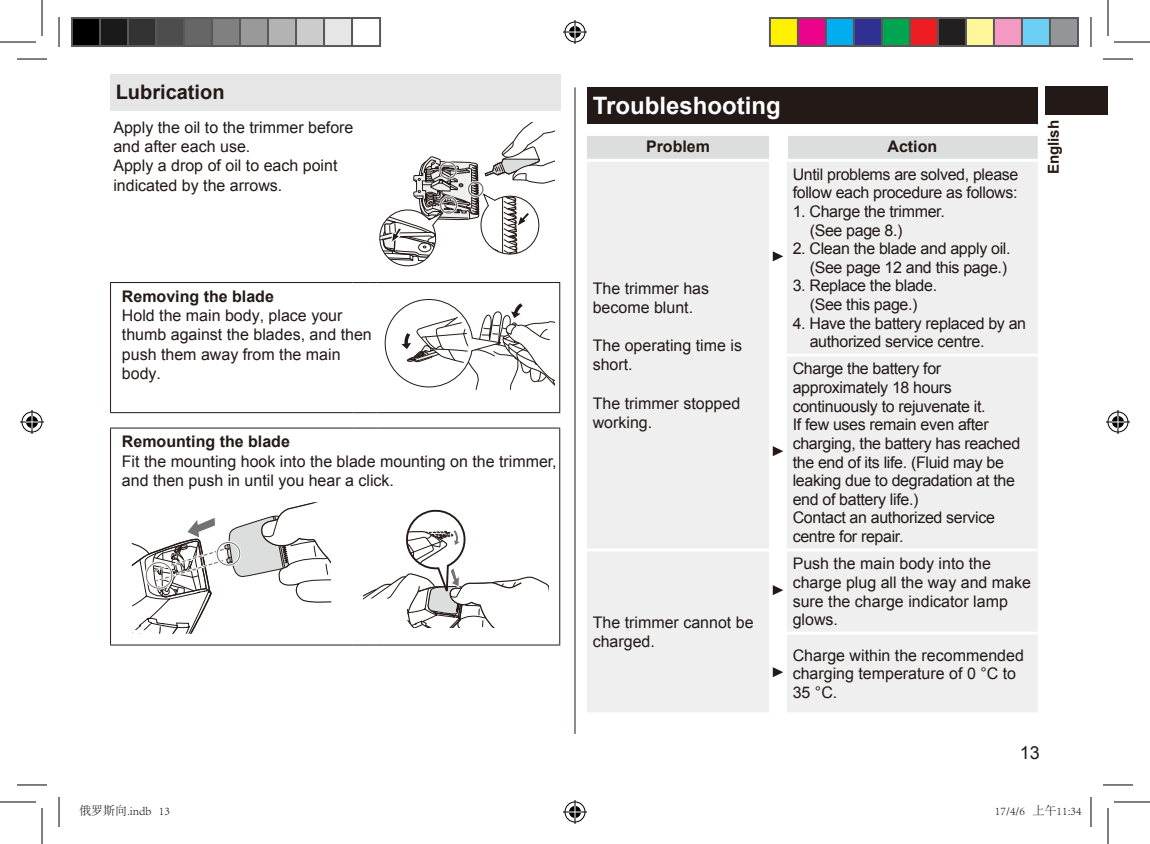
<style>
.page{position:relative;width:1150px;height:844px;background:#fff}
.page>*{position:absolute;margin:0;border:0;box-sizing:border-box;transform-origin:0 0}
.t1{font:700 24px "Arial";color:#fff}
.t2{font:700 20px "Arial";color:#231916}
.t3{font:18px "Arial";color:#231916}
.t4{font:16px/19.2px "Arial";color:#231916}
.t5{font:16px/18.6px "Arial";letter-spacing:-.02em;color:#231916}
.t6{font:700 16px "Arial";color:#231916}
.t7{font:700 15px "Arial";color:#231916}
.t8{font:300 12px "Adobe Song Std";color:#000}
</style>
<div class="page">
<hr style="left:574px;top:87px;width:1px;height:647px;background:#231916">
<div style="left:1046px;top:86px;width:62px;height:29px;background:#231916"></div>
<div style="left:110px;top:74px;width:451px;height:37px;background:#e6e6e7"></div>
<hr style="left:110px;top:282px;width:242px;height:1px;background:#231916">
<hr style="left:110px;top:283px;width:1px;height:129px;background:#231916">
<svg style="left:352px;top:282px;width:24px;height:1px"></svg>
<hr style="left:376px;top:282px;width:184px;height:1px;background:#231916">
<hr style="left:559px;top:283px;width:1px;height:129px;background:#231916">
<hr style="left:110px;top:412px;width:242px;height:1px;background:#231916">
<svg style="left:352px;top:412px;width:24px;height:1px"></svg>
<hr style="left:376px;top:412px;width:184px;height:1px;background:#231916">
<hr style="left:110px;top:427px;width:242px;height:1px;background:#231916">
<hr style="left:110px;top:428px;width:1px;height:63px;background:#231916">
<svg style="left:352px;top:427px;width:24px;height:1px"></svg>
<hr style="left:376px;top:427px;width:184px;height:1px;background:#231916">
<hr style="left:559px;top:428px;width:1px;height:63px;background:#231916">
<hr style="left:110px;top:491px;width:1px;height:153px;background:#231916">
<hr style="left:559px;top:491px;width:1px;height:153px;background:#231916">
<hr style="left:110px;top:644px;width:242px;height:1px;background:#231916">
<svg style="left:352px;top:644px;width:24px;height:1px"></svg>
<hr style="left:376px;top:644px;width:184px;height:1px;background:#231916">
<svg style="left:379px;top:122px;width:175px;height:145px"></svg>
<div style="left:467px;top:181px;width:17px;height:17px;border:3px solid #fff;border-radius:50%"></div>
<div style="left:468px;top:181px;width:15px;height:16px;border:1px solid #727272;border-radius:50%"></div>
<div style="left:439px;top:161px;width:18px;height:19px;border:3px solid #fff;border-radius:50%"></div>
<div style="left:439px;top:162px;width:18px;height:17px;border:1px solid #727272;border-radius:50%"></div>
<div style="left:439px;top:196px;width:19px;height:18px;border:3px solid #fff;border-radius:50%"></div>
<div style="left:440px;top:196px;width:17px;height:18px;border:1px solid #727272;border-radius:50%"></div>
<svg style="left:384px;top:299px;width:170px;height:91px"></svg>
<svg style="left:131px;top:502px;width:200px;height:131px"></svg>
<svg style="left:364px;top:509px;width:184px;height:119px"></svg>
<div style="left:587px;top:87px;width:450px;height:37px;background:#231916"></div>
<hr style="left:1036px;top:87px;width:2px;height:37px;background:#231916">
<svg style="left:587px;top:136px;width:451px;height:576px"></svg>
<hr style="left:17px;top:59px;width:30px;height:1px;background:#000">
<hr style="left:1103px;top:59px;width:30px;height:1px;background:#000">
<hr style="left:17px;top:784px;width:30px;height:1px;background:#000">
<hr style="left:1103px;top:784px;width:30px;height:1px;background:#000">
<hr style="left:59px;top:17px;width:1px;height:30px;background:#000">
<hr style="left:59px;top:797px;width:1px;height:30px;background:#000">
<hr style="left:1090px;top:17px;width:1px;height:30px;background:#000">
<hr style="left:1090px;top:797px;width:1px;height:30px;background:#000">
<hr style="left:0;top:42px;width:36px;height:1px;background:#000">
<hr style="left:1114px;top:42px;width:36px;height:1px;background:#000">
<hr style="left:0;top:801px;width:36px;height:1px;background:#000">
<hr style="left:1114px;top:801px;width:36px;height:1px;background:#000">
<hr style="left:42px;top:0;width:1px;height:36px;background:#000">
<hr style="left:42px;top:808px;width:1px;height:36px;background:#000">
<hr style="left:1107px;top:0;width:1px;height:36px;background:#000">
<hr style="left:1107px;top:808px;width:1px;height:36px;background:#000">
<svg style="left:563px;top:20px;width:24px;height:24px"></svg>
<svg style="left:563px;top:800px;width:24px;height:24px"></svg>
<svg style="left:20px;top:410px;width:24px;height:24px"></svg>
<svg style="left:1106px;top:410px;width:24px;height:24px"></svg>
<div style="left:72px;top:18px;width:28px;height:28px;background:#000"></div>
<div style="left:71px;top:17px;width:30px;height:30px;border:2px solid #595959"></div>
<div style="left:100px;top:18px;width:28px;height:28px;background:#1a1a1a"></div>
<div style="left:99px;top:17px;width:30px;height:30px;border:2px solid #595959"></div>
<div style="left:128px;top:18px;width:28px;height:28px;background:#333"></div>
<div style="left:127px;top:17px;width:30px;height:30px;border:2px solid #595959"></div>
<div style="left:156px;top:18px;width:28px;height:28px;background:#4d4d4d"></div>
<div style="left:155px;top:17px;width:30px;height:30px;border:2px solid #595959"></div>
<div style="left:184px;top:18px;width:28px;height:28px;background:#666"></div>
<div style="left:183px;top:17px;width:30px;height:30px;border:2px solid #595959"></div>
<div style="left:212px;top:18px;width:28px;height:28px;background:#808080"></div>
<div style="left:211px;top:17px;width:30px;height:30px;border:2px solid #595959"></div>
<div style="left:240px;top:18px;width:28px;height:28px;background:#999"></div>
<div style="left:239px;top:17px;width:30px;height:30px;border:2px solid #595959"></div>
<div style="left:268px;top:18px;width:28px;height:28px;background:#b3b3b3"></div>
<div style="left:267px;top:17px;width:30px;height:30px;border:2px solid #595959"></div>
<div style="left:296px;top:18px;width:28px;height:28px;background:#ccc"></div>
<div style="left:295px;top:17px;width:30px;height:30px;border:2px solid #595959"></div>
<div style="left:324px;top:18px;width:28px;height:28px;background:#e6e6e6"></div>
<div style="left:323px;top:17px;width:30px;height:30px;border:2px solid #595959"></div>
<div style="left:351px;top:17px;width:30px;height:30px;border:2px solid #595959"></div>
<div style="left:770px;top:18px;width:28px;height:28px;background:#fff101"></div>
<div style="left:769px;top:17px;width:30px;height:30px;border:2px solid #595959"></div>
<div style="left:798px;top:18px;width:28px;height:28px;background:#ed028c"></div>
<div style="left:797px;top:17px;width:30px;height:30px;border:2px solid #595959"></div>
<div style="left:826px;top:18px;width:28px;height:28px;background:#00aeef"></div>
<div style="left:825px;top:17px;width:30px;height:30px;border:2px solid #595959"></div>
<div style="left:854px;top:18px;width:28px;height:28px;background:#2e3092"></div>
<div style="left:853px;top:17px;width:30px;height:30px;border:2px solid #595959"></div>
<div style="left:882px;top:18px;width:28px;height:28px;background:#00a54f"></div>
<div style="left:881px;top:17px;width:30px;height:30px;border:2px solid #595959"></div>
<div style="left:910px;top:18px;width:28px;height:28px;background:#ee1d23"></div>
<div style="left:909px;top:17px;width:30px;height:30px;border:2px solid #595959"></div>
<div style="left:938px;top:18px;width:28px;height:28px;background:#231f20"></div>
<div style="left:937px;top:17px;width:30px;height:30px;border:2px solid #595959"></div>
<div style="left:966px;top:18px;width:28px;height:28px;background:#fff79a"></div>
<div style="left:965px;top:17px;width:30px;height:30px;border:2px solid #595959"></div>
<div style="left:994px;top:18px;width:28px;height:28px;background:#f499c2"></div>
<div style="left:993px;top:17px;width:30px;height:30px;border:2px solid #595959"></div>
<div style="left:1022px;top:18px;width:28px;height:28px;background:#6bcff6"></div>
<div style="left:1021px;top:17px;width:30px;height:30px;border:2px solid #595959"></div>
<div style="left:1050px;top:18px;width:28px;height:28px;background:#939598"></div>
<div style="left:1049px;top:17px;width:30px;height:30px;border:2px solid #595959"></div>
<p class="t2" style="left:116px;top:79px;width:110px">Lubrication</p>
<p class="t4" style="left:113px;top:118px;width:242px">Apply the oil to the trimmer before and after each use.<br>Apply a drop of oil to each point indicated by the arrows.</p>
<p class="t6" style="left:122px;top:286px;width:154px">Removing the blade</p>
<p class="t4" style="left:122px;top:306px;width:251px">Hold the main body, place your thumb against the blades, and then push them away from the main body.</p>
<p class="t6" style="left:122px;top:431px;width:170px">Remounting the blade</p>
<p class="t4" style="left:122px;top:451px;width:436px">Fit the mounting hook into the blade mounting on the trimmer, and then push in until you hear a click.</p>
<h1 class="t1" style="left:593px;top:90px;width:190px">Troubleshooting</h1>
<p class="t6" style="left:646px;top:136px;width:66px">Problem</p>
<p class="t6" style="left:887px;top:136px;width:51px">Action</p>
<p class="t4" style="left:593px;top:278px;width:118px">The trimmer has become blunt.</p>
<p class="t4" style="left:593px;top:336px;width:151px">The operating time is short.</p>
<p class="t4" style="left:593px;top:394px;width:149px">The trimmer stopped working.</p>
<p class="t4" style="left:593px;top:613px;width:162px">The trimmer cannot be charged.</p>
<p class="t5" style="left:793px;top:165px;width:227px">Until problems are solved, please follow each procedure as follows:</p>
<p class="t5" style="left:810px;top:202px;width:137px;text-indent:-17px">1. Charge the trimmer. (See page 8.)</p>
<p class="t5" style="left:793px;top:239px;width:219px;text-align:right">2. Clean the blade and apply oil. (See page 12 and this page.)</p>
<p class="t5" style="left:793px;top:277px;width:146px;text-align:center">3. Replace the blade. (See this page.)</p>
<p class="t5" style="left:810px;top:314px;width:218px;text-indent:-17px">4. Have the battery replaced by an authorized service centre.</p>
<p class="t5" style="left:793px;top:360px;width:229px">Charge the battery for approximately 18 hours continuously to rejuvenate it.<br>If few uses remain even after charging, the battery has reached the end of its life. (Fluid may be leaking due to degradation at the end of battery life.)<br>Contact an authorized service centre for repair.</p>
<p class="t4" style="left:793px;top:554px;width:240px;line-height:18.6px">Push the main body into the charge plug all the way and make sure the charge indicator lamp glows.</p>
<p class="t4" style="left:793px;top:646px;width:233px;line-height:18.6px">Charge within the recommended charging temperature of 0 °C to<br>35 °C.</p>
<p class="t7" style="left:1043px;top:174px;width:56px;rotate:-90deg">English</p>
<p class="t3" style="left:1020px;top:741px;width:22px">13</p>
<p class="t8" style="left:79px;top:804px;width:92px">俄罗斯向.indb 13</p>
<p class="t8" style="left:995px;top:804px;width:88px">17/4/6 上午11:34</p>
</div>
